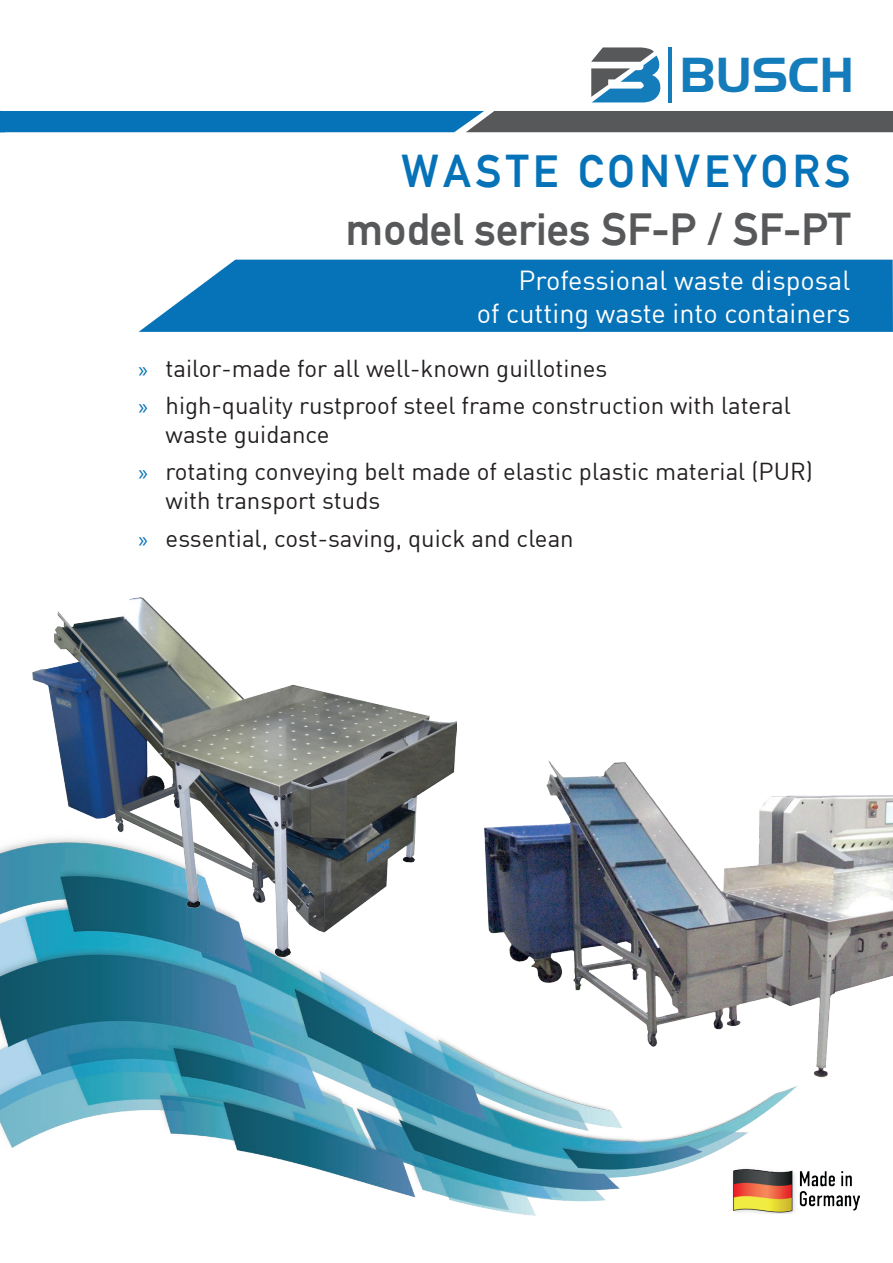
<style>
.page{position:relative;width:893px;height:1263px;background:#fff}
.page>*{position:absolute;margin:0;border:0;box-sizing:border-box;transform-origin:0 0}
.t1{font:500 47.7px "Handel Gothic";color:#147cba}
.t2{font:45px "Alte DIN1451 Mittelschriftgepraegt";color:#57585a}
.t3{font:45px "Alte DIN1451 Mittelschriftgepraegt";letter-spacing:.1em;color:#0672b7}
.t4{font:27px/32.4px "DIN";color:#fff;text-align:right}
.t5{font:24px/37.3px "DIN";color:#231f20}
.s1{font-family:"Myriad Pro";font-size:22.5px;color:#0672b7}
</style>
<div class="page">
<img style="left:0;top:841px;width:797px;height:375px">
<svg style="left:139px;top:260px;width:754px;height:72px;background:#187cbc"></svg>
<svg style="left:0;top:111px;width:893px;height:21px;background:#2e678c"></svg>
<img style="left:732px;top:1167px;width:127px;height:47px">
<svg style="left:591px;top:47px;width:70px;height:55px"></svg>
<hr style="left:668px;top:47px;width:4px;height:55px;background:#147cba">
<img style="left:32px;top:597px;width:424px;height:359px">
<img style="left:484px;top:761px;width:409px;height:316px">
<h1 class="t1" style="left:679px;top:48px;width:176px">BUSCH</h1>
<h2 class="t3" style="left:401px;top:144px;width:451px">WASTE CONVEYORS</h2>
<h2 class="t2" style="left:345px;top:203px;width:507px">model series SF-P / SF-PT</h2>
<p class="t4" style="left:477px;top:264px;width:375px">Professional waste disposal<br>of cutting waste into containers</p>
<p class="t5" style="left:139px;top:349px;width:654px"><span class="s1">»</span> tailor-made for all well-known guillotines<br><span class="s1">»</span> high-quality rustproof steel frame construction with lateral</p>
<p class="t5" style="left:139px;top:415px;width:676px;text-indent:27px">waste guidance<br><span class="s1">»</span> rotating conveying belt made of elastic plastic material (PUR)</p>
<p class="t5" style="left:139px;top:481px;width:437px;text-indent:27px">with transport studs<br><span class="s1">»</span> essential, cost-saving, quick and clean</p>
</div>
